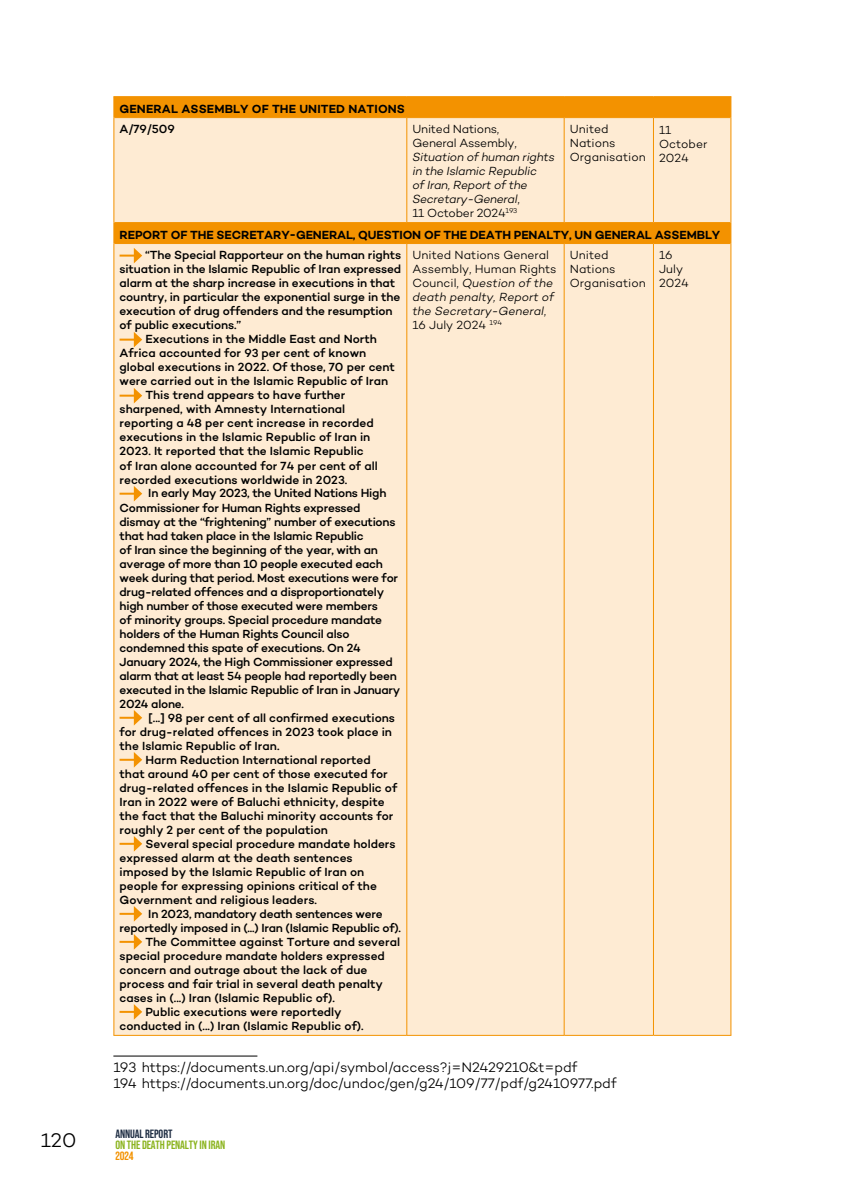
<style>
.page{position:relative;width:842px;height:1191px;background:#fff}
.page>*{position:absolute;margin:0;border:0;box-sizing:border-box;transform-origin:0 0}
.t1{font:300 20px "Campton";color:#000}
.t2{font:300 14px/16px "Campton";letter-spacing:-.01em;color:#000}
.t3{font:500 12px "Campton";color:#000}
.t4{font:500 12px "Campton";letter-spacing:-.02em;color:#000}
.t5{font:300 12px/14px "Campton";color:#000}
.t6{font:italic 300 12px/14px "Campton";letter-spacing:-.02em;color:#000}
.t7{font:600 12px "Campton";letter-spacing:-.01em;color:#000}
.t8{font:600 12px "Campton";letter-spacing:.01em;color:#000}
.t9{font:300 12px/14px "Campton";letter-spacing:-.02em;color:#000}
.t10{font:700 12px "Bebas Neue Pro";letter-spacing:-.01em;color:#8ab31d}
.t11{font:700 12px "Bebas Neue Pro";letter-spacing:-.01em;color:#1d2c42}
.t12{font:700 12px "Bebas Neue Pro";color:#f39200}
.s1{font-style:normal}
.s2{font-style:italic}
</style>
<div class="page">
<div style="left:114px;top:97px;width:616px;height:20px;background:#f39200"></div>
<div style="left:114px;top:118px;width:616px;height:917px;background:#feebd3"></div>
<hr style="left:113px;top:243px;width:1px;height:792px;background:#f39200">
<hr style="left:730px;top:243px;width:1px;height:792px;background:#f39200">
<svg style="left:113px;top:97px;width:1px;height:21px"></svg>
<hr style="left:113px;top:118px;width:1px;height:105px;background:#f39200">
<hr style="left:730px;top:118px;width:1px;height:105px;background:#f39200">
<svg style="left:113px;top:223px;width:1px;height:20px"></svg>
<hr style="left:114px;top:243px;width:293px;height:1px;background:#f39200">
<hr style="left:407px;top:243px;width:157px;height:1px;background:#f39200">
<hr style="left:406px;top:244px;width:1px;height:791px;background:#f39200">
<hr style="left:564px;top:243px;width:89px;height:1px;background:#f39200">
<hr style="left:564px;top:244px;width:1px;height:791px;background:#f39200">
<hr style="left:653px;top:243px;width:77px;height:1px;background:#f39200">
<hr style="left:653px;top:244px;width:1px;height:791px;background:#f39200">
<hr style="left:113px;top:1035px;width:294px;height:1px;background:#f39200">
<hr style="left:407px;top:1035px;width:157px;height:1px;background:#f39200">
<hr style="left:564px;top:1035px;width:89px;height:1px;background:#f39200">
<hr style="left:653px;top:1035px;width:78px;height:1px;background:#f39200">
<hr style="left:113px;top:96px;width:294px;height:1px;background:#f39200">
<hr style="left:407px;top:96px;width:157px;height:1px;background:#f39200">
<hr style="left:564px;top:96px;width:89px;height:1px;background:#f39200">
<hr style="left:653px;top:96px;width:78px;height:1px;background:#f39200">
<hr style="left:114px;top:117px;width:293px;height:1px;background:#f39200">
<hr style="left:407px;top:117px;width:157px;height:1px;background:#f39200">
<hr style="left:406px;top:118px;width:1px;height:104px;background:#f39200">
<hr style="left:564px;top:117px;width:89px;height:1px;background:#f39200">
<hr style="left:564px;top:118px;width:1px;height:104px;background:#f39200">
<hr style="left:653px;top:117px;width:77px;height:1px;background:#f39200">
<hr style="left:653px;top:118px;width:1px;height:104px;background:#f39200">
<svg style="left:730px;top:97px;width:1px;height:21px"></svg>
<hr style="left:114px;top:222px;width:293px;height:1px;background:#f39200">
<hr style="left:407px;top:222px;width:157px;height:1px;background:#f39200">
<hr style="left:564px;top:222px;width:89px;height:1px;background:#f39200">
<hr style="left:653px;top:222px;width:77px;height:1px;background:#f39200">
<svg style="left:730px;top:223px;width:1px;height:20px"></svg>
<svg style="left:120px;top:248px;width:22px;height:15px"></svg>
<svg style="left:120px;top:332px;width:22px;height:15px"></svg>
<svg style="left:120px;top:388px;width:22px;height:15px"></svg>
<svg style="left:120px;top:486px;width:22px;height:15px"></svg>
<svg style="left:120px;top:710px;width:22px;height:15px"></svg>
<svg style="left:120px;top:752px;width:22px;height:15px"></svg>
<svg style="left:120px;top:836px;width:22px;height:15px"></svg>
<svg style="left:120px;top:906px;width:22px;height:15px"></svg>
<svg style="left:120px;top:934px;width:22px;height:15px"></svg>
<svg style="left:120px;top:1004px;width:22px;height:15px"></svg>
<hr style="left:113px;top:1055px;width:144px;height:1px;background:#000">
<p class="t8" style="left:120px;top:101px;width:287px">GENERAL ASSEMBLY OF THE UNITED NATIONS</p>
<p class="t3" style="left:120px;top:121px;width:57px">A/79/509</p>
<p class="t9" style="left:412px;top:122px;width:106px">United Nations,<br>General Assembly,</p>
<p class="t6" style="left:412px;top:150px;width:144px">Situation of human rights in the Islamic Republic<br>of Iran, Report of the<br>Secretary-General<span class="s1">,<br>11 October 2024</span><sup>193</sup></p>
<p class="t5" style="left:570px;top:122px;width:77px">United<br>Nations<br>Organisation</p>
<p class="t5" style="left:659px;top:123px;width:50px">11<br>October<br>2024</p>
<p class="t7" style="left:120px;top:227px;width:602px">REPORT OF THE SECRETARY-GENERAL, QUESTION OF THE DEATH PENALTY, UN GENERAL ASSEMBLY</p>
<p class="t3" style="left:145px;top:248px;width:257px">“The Special Rapporteur on the human rights</p>
<p class="t3" style="left:120px;top:262px;width:283px">situation in the Islamic Republic of Iran expressed</p>
<p class="t3" style="left:120px;top:276px;width:277px">alarm at the sharp increase in executions in that</p>
<p class="t3" style="left:120px;top:290px;width:282px">country, in particular the exponential surge in the</p>
<p class="t3" style="left:120px;top:304px;width:275px">execution of drug offenders and the resumption</p>
<p class="t3" style="left:120px;top:318px;width:123px">of public executions.”</p>
<p class="t3" style="left:145px;top:332px;width:233px">Executions in the Middle East and North</p>
<p class="t3" style="left:120px;top:346px;width:248px">Africa accounted for 93 per cent of known</p>
<p class="t3" style="left:120px;top:360px;width:277px">global executions in 2022. Of those, 70 per cent</p>
<p class="t3" style="left:120px;top:374px;width:270px">were carried out in the Islamic Republic of Iran</p>
<p class="t3" style="left:145px;top:388px;width:201px">This trend appears to have further</p>
<p class="t3" style="left:120px;top:402px;width:227px">sharpened, with Amnesty International</p>
<p class="t3" style="left:120px;top:416px;width:256px">reporting a 48 per cent increase in recorded</p>
<p class="t3" style="left:120px;top:430px;width:252px">executions in the Islamic Republic of Iran in</p>
<p class="t3" style="left:120px;top:444px;width:246px">2023. It reported that the Islamic Republic</p>
<p class="t3" style="left:120px;top:458px;width:260px">of Iran alone accounted for 74 per cent of all</p>
<p class="t3" style="left:120px;top:472px;width:229px">recorded executions worldwide in 2023.</p>
<p class="t4" style="left:148px;top:486px;width:240px">In early May 2023, the United Nations High</p>
<p class="t4" style="left:120px;top:500px;width:242px">Commissioner for Human Rights expressed</p>
<p class="t4" style="left:120px;top:514px;width:277px">dismay at the “frightening” number of executions</p>
<p class="t4" style="left:120px;top:528px;width:246px">that had taken place in the Islamic Republic</p>
<p class="t4" style="left:120px;top:542px;width:260px">of Iran since the beginning of the year, with an</p>
<p class="t4" style="left:120px;top:556px;width:265px">average of more than 10 people executed each</p>
<p class="t4" style="left:120px;top:570px;width:280px">week during that period. Most executions were for</p>
<p class="t4" style="left:120px;top:584px;width:266px">drug-related offences and a disproportionately</p>
<p class="t4" style="left:120px;top:598px;width:260px">high number of those executed were members</p>
<p class="t4" style="left:120px;top:612px;width:264px">of minority groups. Special procedure mandate</p>
<p class="t4" style="left:120px;top:626px;width:231px">holders of the Human Rights Council also</p>
<p class="t4" style="left:120px;top:640px;width:243px">condemned this spate of executions. On 24</p>
<p class="t4" style="left:120px;top:654px;width:275px">January 2024, the High Commissioner expressed</p>
<p class="t4" style="left:120px;top:668px;width:279px">alarm that at least 54 people had reportedly been</p>
<p class="t4" style="left:120px;top:682px;width:282px">executed in the Islamic Republic of Iran in January</p>
<p class="t4" style="left:120px;top:696px;width:66px">2024 alone.</p>
<p class="t3" style="left:149px;top:710px;width:248px">[...] 98 per cent of all confirmed executions</p>
<p class="t3" style="left:120px;top:724px;width:274px">for drug-related offences in 2023 took place in</p>
<p class="t3" style="left:120px;top:738px;width:161px">the Islamic Republic of Iran.</p>
<p class="t3" style="left:145px;top:752px;width:227px">Harm Reduction International reported</p>
<p class="t3" style="left:120px;top:766px;width:270px">that around 40 per cent of those executed for</p>
<p class="t3" style="left:120px;top:780px;width:279px">drug-related offences in the Islamic Republic of</p>
<p class="t3" style="left:120px;top:794px;width:267px">Iran in 2022 were of Baluchi ethnicity, despite</p>
<p class="t3" style="left:120px;top:808px;width:275px">the fact that the Baluchi minority accounts for</p>
<p class="t3" style="left:120px;top:822px;width:210px">roughly 2 per cent of the population</p>
<p class="t3" style="left:145px;top:836px;width:252px">Several special procedure mandate holders</p>
<p class="t3" style="left:120px;top:850px;width:235px">expressed alarm at the death sentences</p>
<p class="t3" style="left:120px;top:864px;width:246px">imposed by the Islamic Republic of Iran on</p>
<p class="t3" style="left:120px;top:878px;width:259px">people for expressing opinions critical of the</p>
<p class="t3" style="left:120px;top:892px;width:199px">Government and religious leaders.</p>
<p class="t4" style="left:148px;top:906px;width:236px">In 2023, mandatory death sentences were</p>
<p class="t4" style="left:120px;top:920px;width:283px">reportedly imposed in (...) Iran (Islamic Republic of).</p>
<p class="t3" style="left:145px;top:934px;width:256px">The Committee against Torture and several</p>
<p class="t3" style="left:120px;top:948px;width:267px">special procedure mandate holders expressed</p>
<p class="t3" style="left:120px;top:962px;width:249px">concern and outrage about the lack of due</p>
<p class="t3" style="left:120px;top:976px;width:265px">process and fair trial in several death penalty</p>
<p class="t3" style="left:120px;top:990px;width:217px">cases in (...) Iran (Islamic Republic of).</p>
<p class="t3" style="left:145px;top:1004px;width:198px">Public executions were reportedly</p>
<p class="t3" style="left:120px;top:1018px;width:246px">conducted in (...) Iran (Islamic Republic of).</p>
<p class="t5" style="left:412px;top:248px;width:146px">United Nations General<br>Assembly, Human Rights<br>Council, <span class="s2">Question of the death penalty, Report of the Secretary-General</span>,<br>16 July 2024 <sup>194</sup></p>
<p class="t5" style="left:570px;top:248px;width:77px">United<br>Nations<br>Organisation</p>
<p class="t5" style="left:659px;top:248px;width:31px">16<br>July<br>2024</p>
<p class="t2" style="left:113px;top:1059px;width:505px">193 https://documents.un.org/api/symbol/access?j=N2429210&amp;t=pdf<br>194 https://documents.un.org/doc/undoc/gen/g24/109/77/pdf/g2410977.pdf</p>
<h1 class="t1" style="left:41px;top:1127px;width:37px">120</h1>
<p class="t11" style="left:115px;top:1126px;width:59px">ANNUAL REPORT</p>
<p class="t10" style="left:115px;top:1137px;width:111px">ON THE DEATH PENALTY IN IRAN</p>
<p class="t12" style="left:115px;top:1148px;width:20px">2024</p>
</div>
